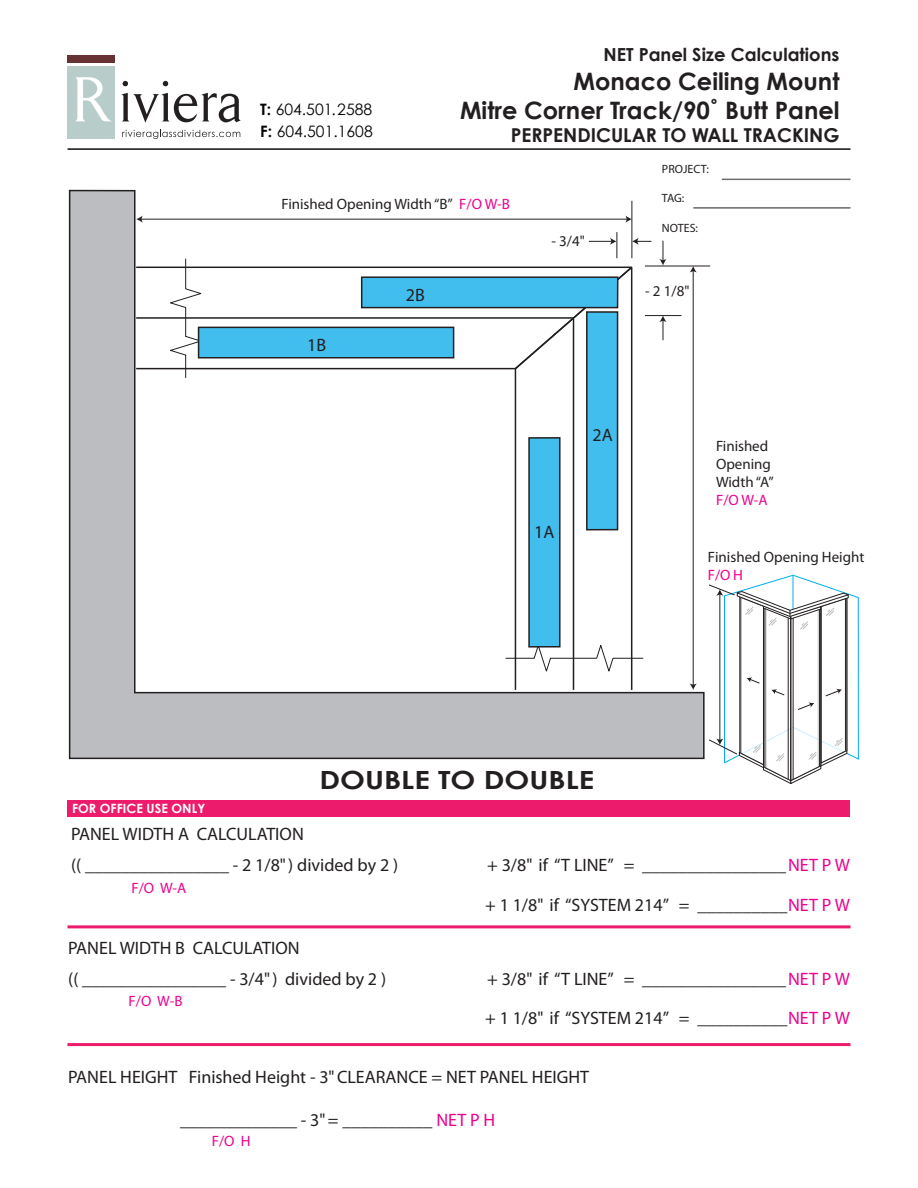
<style>
.page{position:relative;width:918px;height:1188px;background:#fff}
.page>*{position:absolute;margin:0;border:0;box-sizing:border-box;transform-origin:0 0}
.t1{font:700 25.05px "Century Gothic";color:#231f20;scale:1.18 1}
.t2{font:700 24px/28.8px "Century Gothic";color:#231f20;text-align:right}
.t3{font:700 19.2px "Century Gothic";color:#231f20}
.t4{font:18px/30.6px "Myriad Pro";color:#231f20}
.t5{font:700 18px "Century Gothic";color:#231f20}
.t6{font:15.75px/22.6px "Century Gothic";color:#050504}
.t7{font:15px/18px "Myriad Pro";color:#231f20}
.t8{font:15px "Myriad Pro";color:#ed028c}
.t9{font:700 12.75px "Century Gothic";color:#fff}
.t10{font:12px "Myriad Pro";color:#231f20}
.s1{font-weight:700}
.s2{color:#ed028c}
</style>
<div class="page">
<svg style="left:68px;top:189px;width:637px;height:571px"></svg>
<div style="left:362px;top:277px;width:256px;height:31px;background:#41beee"></div>
<div style="left:361px;top:276px;width:258px;height:32px;border:2px solid #231f20"></div>
<div style="left:198px;top:327px;width:256px;height:32px;background:#41beee;border:2px solid #231f20"></div>
<svg style="left:505px;top:644px;width:138px;height:28px"></svg>
<hr style="left:68px;top:148px;width:782px;height:2px;background:#231f20">
<svg style="left:121px;top:81px;width:120px;height:42px"></svg>
<div style="left:68px;top:66px;width:47px;height:72px;background:#b8cdc9"></div>
<div style="left:68px;top:55px;width:47px;height:7px;background:#663233"></div>
<svg style="left:75px;top:77px;width:36px;height:44px"></svg>
<svg style="left:122px;top:130px;width:118px;height:9px"></svg>
<div style="left:587px;top:312px;width:31px;height:218px;background:#41beee"></div>
<div style="left:586px;top:311px;width:32px;height:219px;border:2px solid #231f20"></div>
<div style="left:529px;top:438px;width:31px;height:209px;background:#41beee"></div>
<div style="left:528px;top:437px;width:33px;height:211px;border:2px solid #231f20"></div>
<hr style="left:573px;top:319px;width:1px;height:371px;background:#231f20">
<hr style="left:136px;top:317px;width:438px;height:2px;background:#231f20">
<hr style="left:68px;top:925px;width:782px;height:3px;background:#ed1b6b">
<hr style="left:68px;top:1043px;width:782px;height:3px;background:#ed1b6b">
<hr style="left:722px;top:179px;width:128px;height:1px;background:#6c6d70">
<hr style="left:693px;top:207px;width:157px;height:2px;background:#6c6d70">
<hr style="left:141px;top:219px;width:486px;height:1px;background:#231f20">
<svg style="left:136px;top:216px;width:7px;height:7px"></svg>
<svg style="left:626px;top:216px;width:6px;height:7px"></svg>
<hr style="left:632px;top:201px;width:1px;height:57px;background:#231f20">
<hr style="left:645px;top:266px;width:65px;height:1px;background:#231f20">
<hr style="left:693px;top:271px;width:1px;height:414px;background:#231f20">
<svg style="left:690px;top:266px;width:7px;height:6px"></svg>
<svg style="left:690px;top:684px;width:7px;height:6px"></svg>
<hr style="left:645px;top:315px;width:36px;height:1px;background:#231f20">
<svg style="left:659px;top:241px;width:8px;height:24px"></svg>
<svg style="left:659px;top:316px;width:8px;height:24px"></svg>
<svg style="left:632px;top:238px;width:19px;height:7px"></svg>
<svg style="left:589px;top:232px;width:29px;height:26px"></svg>
<div style="left:68px;top:800px;width:782px;height:17px;background:#ed1b6b"></div>
<svg style="left:708px;top:575px;width:151px;height:209px"></svg>
<p class="t6" style="left:260px;top:98px;width:114px"><span class="s1">T:</span> 604.501.2588<br><span class="s1">F:</span> 604.501.1608</p>
<p class="t5" style="left:603px;top:41px;width:238px">NET Panel Size Calculations</p>
<h2 class="t2" style="left:460px;top:66px;width:381px">Monaco Ceiling Mount<br>Mitre Corner Track/90˚ Butt Panel</h2>
<p class="t3" style="left:511px;top:121px;width:330px">PERPENDICULAR TO WALL TRACKING</p>
<p class="t9" style="left:72px;top:799px;width:135px">FOR OFFICE USE ONLY</p>
<p class="t7" style="left:281px;top:194px;width:230px">Finished Opening Width“B” <span class="s2">F/O W-B</span></p>
<p class="t4" style="left:307px;top:329px;width:20px">1B</p>
<p class="t4" style="left:406px;top:279px;width:20px">2B</p>
<p class="t7" style="left:551px;top:231px;width:35px">- 3/4"</p>
<p class="t4" style="left:592px;top:420px;width:22px">2A</p>
<p class="t4" style="left:534px;top:516px;width:22px">1A</p>
<p class="t10" style="left:662px;top:161px;width:48px">PROJECT:</p>
<p class="t10" style="left:662px;top:191px;width:24px">TAG:</p>
<p class="t10" style="left:662px;top:220px;width:38px">NOTES:</p>
<p class="t7" style="left:645px;top:282px;width:46px">- 2 1/8"</p>
<p class="t7" style="left:716px;top:437px;width:59px">Finished<br>Opening<br>Width“A”</p>
<p class="t8" style="left:716px;top:491px;width:53px">F/O W-A</p>
<p class="t7" style="left:708px;top:548px;width:158px">Finished Opening Height</p>
<p class="t8" style="left:708px;top:566px;width:37px">F/O H</p>
<h1 class="t1" style="left:319px;top:761px;width:234px">DOUBLE TO DOUBLE</h1>
<p class="t4" style="left:71px;top:819px;width:329px">PANEL WIDTH A CALCULATION<br>(( ________________ - 2 1/8" ) divided by 2 )</p>
<p class="t8" style="left:131px;top:878px;width:56px">F/O W-A</p>
<p class="t4" style="left:68px;top:932px;width:319px">PANEL WIDTH B CALCULATION<br>(( ________________ - 3/4" ) divided by 2 )</p>
<p class="t8" style="left:129px;top:992px;width:55px">F/O W-B</p>
<p class="t4" style="left:485px;top:845px;width:366px;line-height:39.6px">+ 3/8" if “T LINE” = ________________ <span class="s2">NET P W </span>+ 1 1/8" if “SYSTEM 214” = __________ <span class="s2">NET P W</span></p>
<p class="t4" style="left:485px;top:958px;width:366px;line-height:39.6px">+ 3/8" if “T LINE” = ________________ <span class="s2">NET P W </span>+ 1 1/8" if “SYSTEM 214” = __________ <span class="s2">NET P W</span></p>
<p class="t4" style="left:68px;top:1061px;width:522px">PANEL HEIGHT Finished Height - 3" CLEARANCE = NET PANEL HEIGHT</p>
<p class="t4" style="left:180px;top:1104px;width:317px">_____________ - 3" = __________ <span class="s2">NET P H</span></p>
<p class="t8" style="left:212px;top:1132px;width:40px">F/O H</p>
</div>
